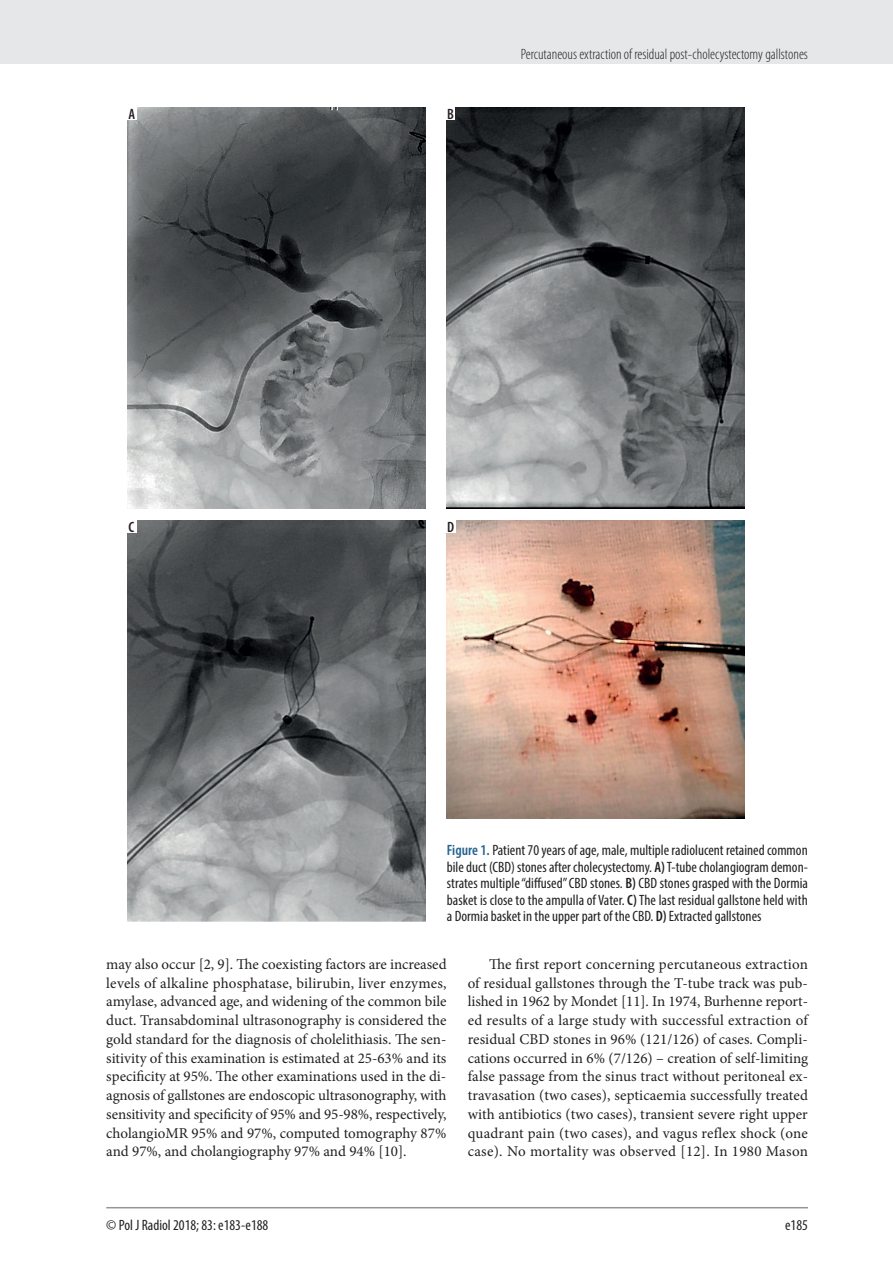
<style>
.page{position:relative;width:893px;height:1263px;background:#fff}
.page>*{position:absolute;margin:0;border:0;box-sizing:border-box;transform-origin:0 0}
.t1{font:15px/18.8px "Minion Pro";letter-spacing:.005em;color:#231f20;text-align:justify}
.t2{font:condensed 15px/16.5px "Myriad Pro";color:#231f20;text-align:justify}
.t3{font:300 condensed 15px "Myriad Pro";color:#231f20}
.t4{font:600 condensed 15px "Myriad Pro";color:#231f20}
.s1{font-weight:600;color:#24648f}
.s2{font-weight:600}
</style>
<div class="page">
<div style="left:0;top:0;width:893px;height:64px;background:#e6e7e9"></div>
<hr style="left:106px;top:1207px;width:702px;height:1px;background:#939598">
<img style="left:128px;top:108px;width:298px;height:401px">
<img style="left:128px;top:520px;width:298px;height:401px">
<img style="left:447px;top:108px;width:297px;height:401px">
<img style="left:447px;top:520px;width:297px;height:298px">
<div style="left:127px;top:106px;width:9px;height:14px;background:#fff"></div>
<div style="left:127px;top:519px;width:9px;height:14px;background:#fff"></div>
<div style="left:446px;top:106px;width:9px;height:14px;background:#fff"></div>
<div style="left:446px;top:519px;width:9px;height:14px;background:#fff"></div>
<p class="t4" style="left:128px;top:105px;width:8px">A</p>
<p class="t4" style="left:128px;top:518px;width:7px">C</p>
<p class="t4" style="left:447px;top:105px;width:8px">B</p>
<p class="t3" style="left:521px;top:45px;width:289px">Percutaneous extraction of residual post-cholecystectomy gallstones</p>
<p class="t4" style="left:447px;top:518px;width:9px">D</p>
<p class="t2" style="left:447px;top:842px;width:363px"><span class="s1">Figure 1.</span> Patient 70 years of age, male, multiple radiolucent retained common bile duct (CBD) stones after cholecystectomy. <span class="s2">A)</span> T-tube cholangiogram demon&shy;strates multiple “diffused” CBD stones. <span class="s2">B)</span> CBD stones grasped with the Dormia basket is close to the ampulla of Vater. <span class="s2">C)</span> The last residual gallstone held with a Dormia basket in the upper part of the CBD. <span class="s2">D)</span> Extracted gallstones</p>
<p class="t1" style="left:106px;top:955px;width:342px">may also occur [2, 9]. The coexisting factors are increased levels of alkaline phosphatase, bilirubin, liver enzymes, amylase, advanced age, and widening of the common bile duct. Transabdominal ultrasonography is considered the gold standard for the diagnosis of cholelithiasis. The sen&shy;sitivity of this examination is estimated at 25-63% and its specificity at 95%. The other examinations used in the di&shy;agnosis of gallstones are endoscopic ultrasonography, with sensitivity and specificity of 95% and 95-98%, respectively, cholangioMR 95% and 97%, computed tomography 87% and 97%, and cholangiography 97% and 94% [10].</p>
<p class="t1" style="left:468px;top:955px;width:342px;text-indent:21px">The first report concerning percutaneous extraction of residual gallstones through the T-tube track was pub&shy;lished in 1962 by Mondet [11]. In 1974, Burhenne report&shy;ed results of a large study with successful extraction of residual CBD stones in 96% (121/126) of cases. Compli&shy;cations occurred in 6% (7/126) – creation of self-limiting false passage from the sinus tract without peritoneal ex&shy;travasation (two cases), septicaemia successfully treated with antibiotics (two cases), transient severe right upper quadrant pain (two cases), and vagus reflex shock (one case). No mortality was observed [12]. In 1980 Mason</p>
<p class="t2" style="left:106px;top:1216px;width:164px">© Pol J Radiol 2018; 83: e183-e188</p>
<p class="t2" style="left:785px;top:1216px;width:24px">e185</p>
</div>
